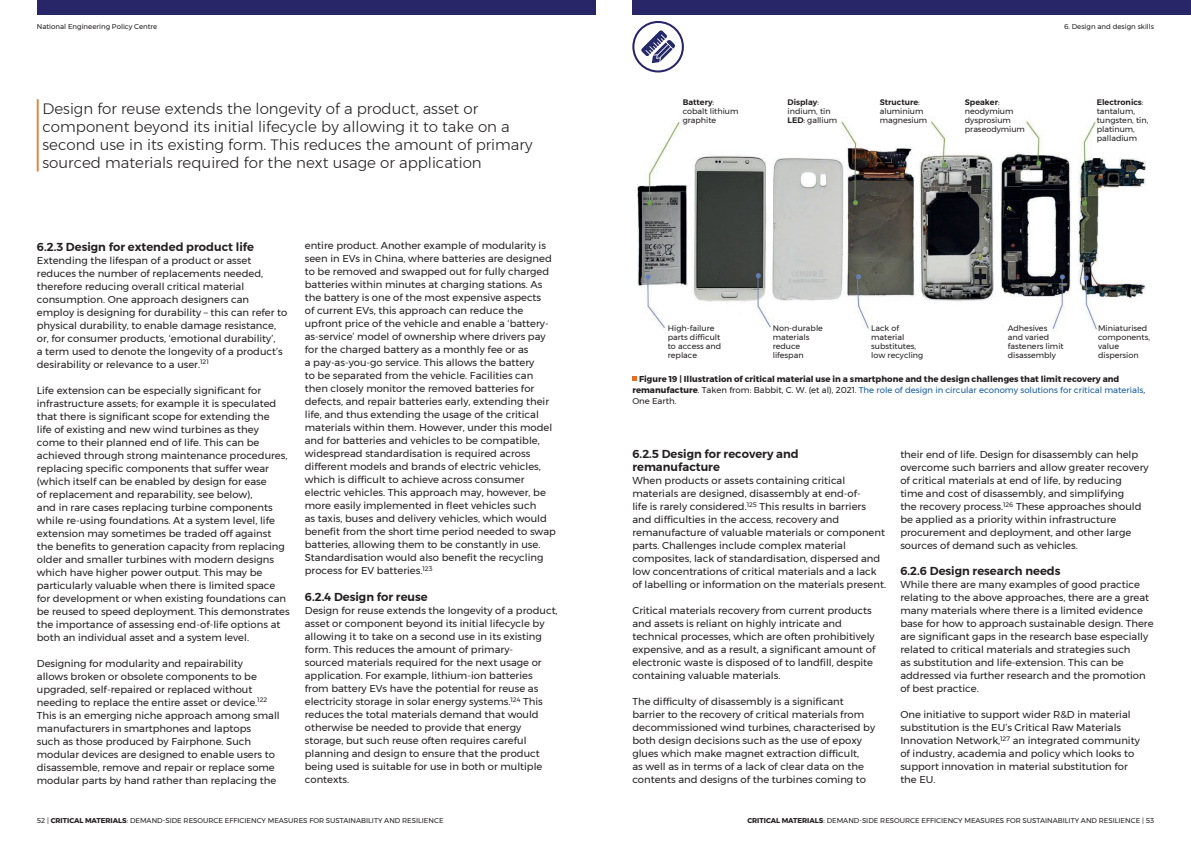
<style>
.page{position:relative;width:1191px;height:842px;background:#fff}
.page>*{position:absolute;margin:0;border:0;box-sizing:border-box;transform-origin:0 0}
.t1{font:300 15px/18px "Montserrat";color:#231f20}
.t2{font:600 11.5px/13px "Montserrat";color:#231f20}
.t3{font:10px/13px "Montserrat";color:#231f20}
.t4{font:700 8.5px/11px "Montserrat";color:#231f20}
.t5{font:8px/9px "Montserrat";color:#231f20}
.t6{font:7px "Montserrat";color:#231f20}
.s1{font-weight:700}
.s2{font-weight:600}
.s3{font-weight:400}
.s4{font-weight:400;color:#175d9e}
</style>
<div class="page">
<svg style="left:632px;top:377px;width:5px;height:4px"></svg>
<img style="left:637px;top:117px;width:509px;height:214px">
<hr style="left:37px;top:99px;width:2px;height:72px;background:#db8848">
<svg style="left:641px;top:30px;width:34px;height:33px"></svg>
<div style="left:632px;top:21px;width:52px;height:51px;border:2px solid #282568;border-radius:50%"></div>
<div style="left:632px;top:0;width:559px;height:14px;background:#282568"></div>
<div style="left:37px;top:0;width:558px;height:14px;background:#282568"></div>
<p class="t6" style="left:37px;top:22px;width:122px">National Engineering Policy Centre</p>
<p class="t1" style="left:43px;top:99px;width:491px">Design for reuse extends the longevity of a product, asset or component beyond its initial lifecycle by allowing it to take on a second use in its existing form. This reduces the amount of primary sourced materials required for the next usage or application</p>
<h4 class="t2" style="left:37px;top:240px;width:219px">6.2.3 Design for extended product life</h4>
<p class="t3" style="left:37px;top:254px;width:252px">Extending the lifespan of a product or asset reduces the number of replacements needed, therefore reducing overall critical material consumption. One approach designers can employ is designing for durability – this can refer to physical durability, to enable damage resistance, or, for consumer products, ‘emotional durability’,<br>a term used to denote the longevity of a product’s desirability or relevance to a user.<sup>121</sup></p>
<p class="t3" style="left:37px;top:384px;width:254px">Life extension can be especially significant for infrastructure assets; for example it is speculated that there is significant scope for extending the<br>life of existing and new wind turbines as they<br>come to their planned end of life. This can be achieved through strong maintenance procedures, replacing specific components that suffer wear (which itself can be enabled by design for ease<br>of replacement and reparability, see below),<br>and in rare cases replacing turbine components while re-using foundations. At a system level, life extension may sometimes be traded off against the benefits to generation capacity from replacing older and smaller turbines with modern designs which have higher power output. This may be particularly valuable when there is limited space for development or when existing foundations can be reused to speed deployment. This demonstrates the importance of assessing end-of-life options at both an individual asset and a system level.</p>
<p class="t3" style="left:37px;top:657px;width:244px">Designing for modularity and repairability<br>allows broken or obsolete components to be upgraded, self-repaired or replaced without needing to replace the entire asset or device.<sup>122<br></sup>This is an emerging niche approach among small manufacturers in smartphones and laptops<br>such as those produced by Fairphone. Such modular devices are designed to enable users to disassemble, remove and repair or replace some modular parts by hand rather than replacing the</p>
<p class="t3" style="left:305px;top:239px;width:253px">entire product. Another example of modularity is seen in EVs in China, where batteries are designed to be removed and swapped out for fully charged batteries within minutes at charging stations. As the battery is one of the most expensive aspects<br>of current EVs, this approach can reduce the upfront price of the vehicle and enable a ‘battery&shy;as-service’ model of ownership where drivers pay for the charged battery as a monthly fee or as<br>a pay-as-you-go service. This allows the battery<br>to be separated from the vehicle. Facilities can then closely monitor the removed batteries for defects, and repair batteries early, extending their life, and thus extending the usage of the critical materials within them. However, under this model and for batteries and vehicles to be compatible, widespread standardisation is required across different models and brands of electric vehicles, which is difficult to achieve across consumer electric vehicles. This approach may, however, be more easily implemented in fleet vehicles such<br>as taxis, buses and delivery vehicles, which would benefit from the short time period needed to swap batteries, allowing them to be constantly in use.<br>Standardisation would also benefit the recycling process for EV batteries.<sup>123</sup></p>
<h4 class="t2" style="left:305px;top:591px;width:124px">6.2.4 Design for reuse</h4>
<p class="t3" style="left:305px;top:604px;width:254px">Design for reuse extends the longevity of a product, asset or component beyond its initial lifecycle by allowing it to take on a second use in its existing form. This reduces the amount of primary-<br>sourced materials required for the next usage or application. For example, lithium-ion batteries from battery EVs have the potential for reuse as electricity storage in solar energy systems.<sup>124</sup> This reduces the total materials demand that would otherwise be needed to provide that energy storage, but such reuse often requires careful planning and design to ensure that the product being used is suitable for use in both or multiple contexts.</p>
<p class="t6" style="left:37px;top:815px;width:408px">52 | <span class="s1">CRITICAL MATERIALS</span>: DEMAND-SIDE RESOURCE EFFICIENCY MEASURES FOR SUSTAINABILITY AND RESILIENCE</p>
<p class="t5" style="left:682px;top:97px;width:57px"><span class="s2">Battery</span>: cobalt lithium graphite</p>
<p class="t5" style="left:787px;top:97px;width:51px"><span class="s2">Display</span>: indium, tin<br><span class="s2">LED</span>: gallium</p>
<p class="t5" style="left:879px;top:97px;width:49px"><span class="s2">Structure</span>: aluminium magnesium</p>
<p class="t5" style="left:964px;top:97px;width:62px"><span class="s2">Speaker</span>: neodymium dysprosium praseodymium</p>
<p class="t6" style="left:1064px;top:22px;width:92px">6. Design and design skills</p>
<p class="t5" style="left:1096px;top:97px;width:53px"><span class="s2">Electronics</span>: tantalum, tungsten, tin, platinum, palladium</p>
<p class="t5" style="left:668px;top:323px;width:55px">High-failure parts difficult to access and replace</p>
<p class="t5" style="left:772px;top:323px;width:52px">Non-durable materials reduce lifespan</p>
<p class="t5" style="left:871px;top:323px;width:54px">Lack of material substitutes, low recycling</p>
<p class="t5" style="left:1007px;top:323px;width:57px">Adhesives and varied fasteners limit disassembly</p>
<p class="t5" style="left:1098px;top:323px;width:53px">Miniaturised components, value dispersion</p>
<p class="t4" style="left:632px;top:373px;width:514px;text-indent:7px">Figure 19 | Illustration of critical material use in a smartphone and the design challenges that limit recovery and remanufacture<span class="s3">. Taken from: Babbit, C. W. (et al), 2021.</span> <span class="s4">The role of design in circular economy solutions for critical materials</span><span class="s3">,<br>One Earth.</span></p>
<h4 class="t2" style="left:632px;top:448px;width:168px">6.2.5 Design for recovery and remanufacture</h4>
<p class="t3" style="left:632px;top:474px;width:255px">When products or assets containing critical materials are designed, disassembly at end-of-<br>life is rarely considered.<sup>125</sup> This results in barriers and difficulties in the access, recovery and remanufacture of valuable materials or component parts. Challenges include complex material composites, lack of standardisation, dispersed and low concentrations of critical materials and a lack of labelling or information on the materials present.</p>
<p class="t3" style="left:632px;top:604px;width:245px">Critical materials recovery from current products and assets is reliant on highly intricate and technical processes, which are often prohibitively expensive, and as a result, a significant amount of electronic waste is disposed of to landfill, despite containing valuable materials.</p>
<p class="t3" style="left:632px;top:695px;width:244px">The difficulty of disassembly is a significant barrier to the recovery of critical materials from decommissioned wind turbines, characterised by both design decisions such as the use of epoxy glues which make magnet extraction difficult,<br>as well as in terms of a lack of clear data on the contents and designs of the turbines coming to</p>
<p class="t3" style="left:900px;top:448px;width:250px">their end of life. Design for disassembly can help overcome such barriers and allow greater recovery of critical materials at end of life, by reducing<br>time and cost of disassembly, and simplifying<br>the recovery process.<sup>126</sup> These approaches should be applied as a priority within infrastructure procurement and deployment, and other large sources of demand such as vehicles.</p>
<h4 class="t2" style="left:900px;top:565px;width:162px">6.2.6 Design research needs</h4>
<p class="t3" style="left:900px;top:578px;width:255px">While there are many examples of good practice relating to the above approaches, there are a great many materials where there is a limited evidence base for how to approach sustainable design. There are significant gaps in the research base especially related to critical materials and strategies such<br>as substitution and life-extension. This can be addressed via further research and the promotion of best practice.</p>
<p class="t3" style="left:900px;top:708px;width:241px">One initiative to support wider R&amp;D in material substitution is the EU’s Critical Raw Materials Innovation Network,<sup>127</sup> an integrated community of industry, academia and policy which looks to support innovation in material substitution for the EU.</p>
<p class="t6" style="left:747px;top:815px;width:408px"><span class="s1">CRITICAL MATERIALS</span>: DEMAND-SIDE RESOURCE EFFICIENCY MEASURES FOR SUSTAINABILITY AND RESILIENCE | 53</p>
</div>
